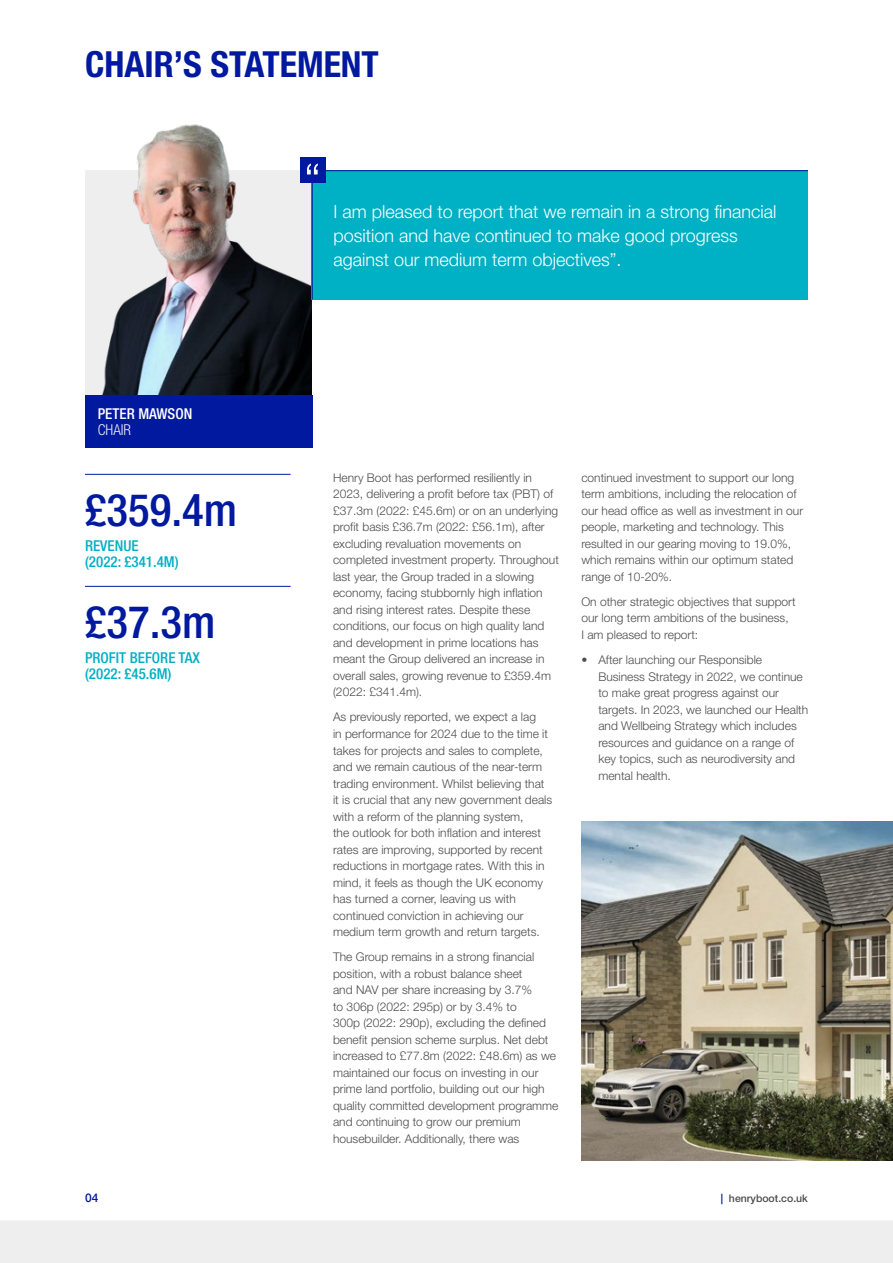
<style>
.page{position:relative;width:893px;height:1263px;background:#fff}
.page>*{position:absolute;margin:0;border:0;box-sizing:border-box;transform-origin:0 0}
.t1{font:500 condensed 45px "Helvetica Neue LT Std";color:#00199f}
.t2{font:700 condensed 36px "Helvetica Neue LT Std";color:#00199f}
.t3{font:300 18px/24px "Helvetica Neue LT Std";color:#fff}
.t4{font:500 condensed 15px/16.5px "Helvetica Neue LT Std";color:#00b0c5}
.t5{font:500 condensed 15px "Helvetica Neue LT Std";color:#fff}
.t6{font:300 condensed 15px "Helvetica Neue LT Std";color:#eeeeef}
.t7{font:300 12px/16.5px "Helvetica Neue LT Std";color:#4b4c4d}
.t8{font:500 12px "Helvetica Neue LT Std";color:#00199f}
.t9{font:500 10.5px "Helvetica Neue LT Std";color:#4b4c4d}
.s1{color:#00199f}
</style>
<div class="page">
<img style="left:581px;top:821px;width:312px;height:40px">
<img style="left:85px;top:124px;width:227px;height:271px">
<div style="left:85px;top:395px;width:228px;height:53px;background:#00199f"></div>
<hr style="left:85px;top:474px;width:206px;height:1px;background:#00199f">
<hr style="left:85px;top:586px;width:206px;height:1px;background:#00199f">
<div style="left:312px;top:170px;width:496px;height:130px;background:#00b0c5"></div>
<hr style="left:312px;top:170px;width:496px;height:1px;background:#00199f">
<hr style="left:312px;top:171px;width:1px;height:129px;background:#00199f">
<div style="left:300px;top:157px;width:25px;height:26px;background:#00199f"></div>
<svg style="left:307px;top:164px;width:11px;height:10px"></svg>
<svg style="left:0;top:861px;width:893px;height:402px"></svg>
<h2 class="t2" style="left:85px;top:42px;width:295px">CHAIR’S STATEMENT</h2>
<p class="t5" style="left:98px;top:405px;width:96px">PETER MAWSON</p>
<p class="t6" style="left:98px;top:421px;width:35px">CHAIR</p>
<h1 class="t1" style="left:85px;top:483px;width:154px">£359.4m</h1>
<p class="t4" style="left:85px;top:537px;width:95px">REVENUE<br>(2022: £341.4M)</p>
<h1 class="t1" style="left:85px;top:595px;width:132px">£37.3m</h1>
<p class="t4" style="left:85px;top:649px;width:116px">PROFIT BEFORE TAX (2022: £45.6M)</p>
<h3 class="t3" style="left:333px;top:199px;width:445px">I am pleased to report that we remain in a strong financial position and have continued to make good progress against our medium term objectives”.</h3>
<p class="t7" style="left:333px;top:469px;width:227px">Henry Boot has performed resiliently in 2023, delivering a profit before tax (PBT) of £37.3m (2022: £45.6m) or on an underlying profit basis £36.7m (2022: £56.1m), after excluding revaluation movements on completed investment property. Throughout last year, the Group traded in a slowing economy, facing stubbornly high inflation and rising interest rates. Despite these conditions, our focus on high quality land and development in prime locations has meant the Group delivered an increase in overall sales, growing revenue to £359.4m (2022: £341.4m).</p>
<p class="t7" style="left:333px;top:709px;width:221px">As previously reported, we expect a lag<br>in performance for 2024 due to the time it takes for projects and sales to complete, and we remain cautious of the near-term trading environment. Whilst believing that it is crucial that any new government deals with a reform of the planning system,<br>the outlook for both inflation and interest rates are improving, supported by recent reductions in mortgage rates. With this in mind, it feels as though the UK economy has turned a corner, leaving us with continued conviction in achieving our medium term growth and return targets.</p>
<p class="t7" style="left:333px;top:948px;width:227px">The Group remains in a strong financial position, with a robust balance sheet<br>and NAV per share increasing by 3.7%<br>to 306p (2022: 295p) or by 3.4% to<br>300p (2022: 290p), excluding the defined benefit pension scheme surplus. Net debt increased to £77.8m (2022: £48.6m) as we maintained our focus on investing in our prime land portfolio, building out our high quality committed development programme and continuing to grow our premium housebuilder. Additionally, there was</p>
<p class="t7" style="left:581px;top:469px;width:223px">continued investment to support our long term ambitions, including the relocation of our head office as well as investment in our people, marketing and technology. This resulted in our gearing moving to 19.0%, which remains within our optimum stated range of 10-20%.</p>
<p class="t7" style="left:581px;top:593px;width:216px">On other strategic objectives that support our long term ambitions of the business,<br>I am pleased to report:</p>
<p class="t7" style="left:598px;top:651px;width:211px;text-indent:-17px">• After launching our Responsible Business Strategy in 2022, we continue to make great progress against our targets. In 2023, we launched our Health and Wellbeing Strategy which includes resources and guidance on a range of key topics, such as neurodiversity and mental health.</p>
<p class="t8" style="left:85px;top:1191px;width:15px">04</p>
<p class="t9" style="left:721px;top:1192px;width:89px"><span class="s1">|</span> henryboot.co.uk</p>
</div>
